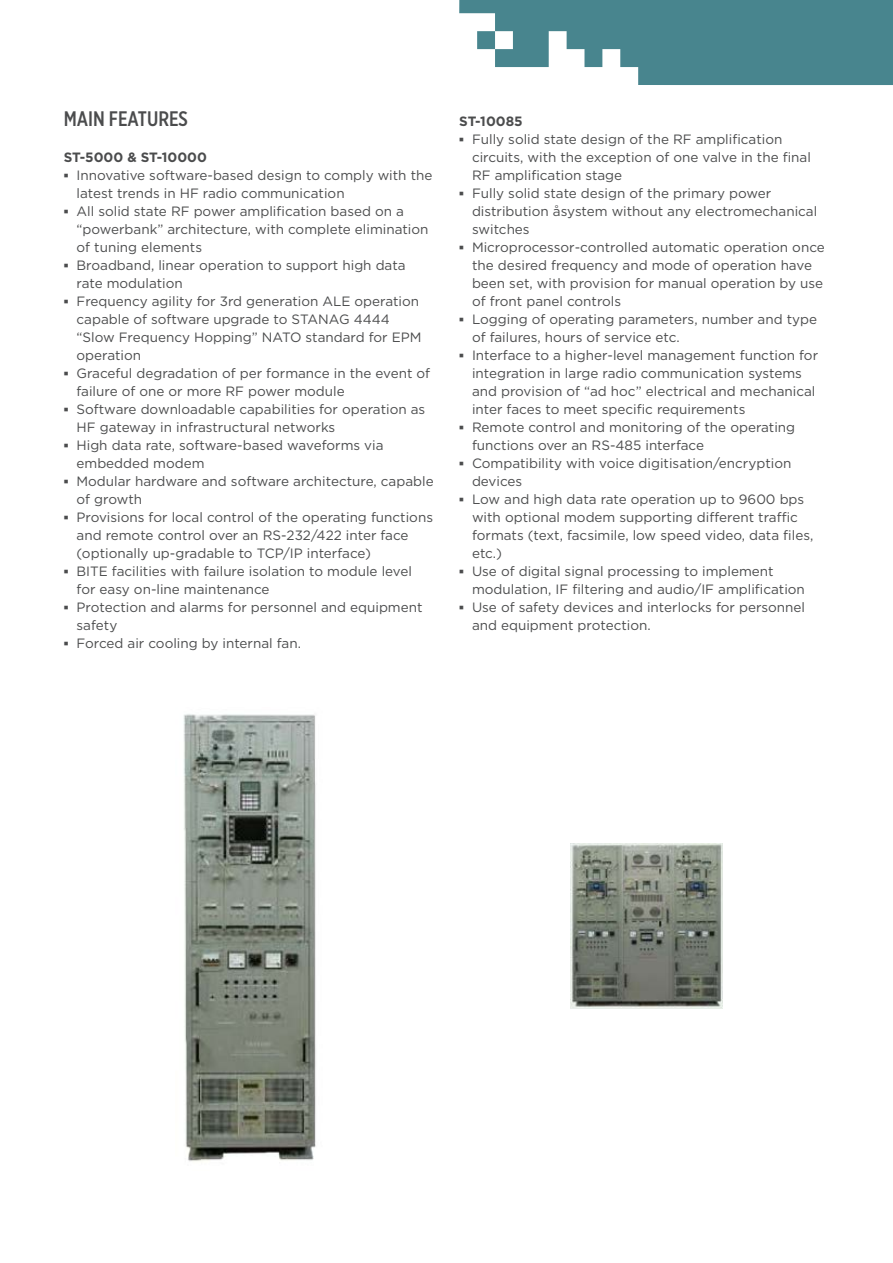
<style>
.page{position:relative;width:893px;height:1263px;background:#fff}
.page>*{position:absolute;margin:0;border:0;box-sizing:border-box;transform-origin:0 0}
.Title_2_-_14_18{font:500 21px "Gotham X Narrow";color:#4b4c4d}
.t1{font:13.5px/18px "Gotham";color:#4b4c4d}
.Title_3_-_9_12{font:700 13.5px "Gotham";color:#4b4c4d}
.s1{font-family:"Arial";font-weight:700}
</style>
<div class="page">
<svg style="left:459px;top:0;width:434px;height:85px"></svg>
<img style="left:183px;top:714px;width:133px;height:447px">
<img style="left:571px;top:844px;width:152px;height:164px">
<p class="Title_2_-_14_18" style="left:64px;top:106px;width:126px">MAIN FEATURES</p>
<p class="Title_3_-_9_12" style="left:64px;top:148px;width:145px">ST-5000 &amp; ST-10000</p>
<p class="t1" style="left:77px;top:166px;width:357px;text-indent:-13px"><span class="s1">▪</span> Innovative software-based design to comply with the latest trends in HF radio communication</p>
<p class="t1" style="left:77px;top:202px;width:353px;text-indent:-13px"><span class="s1">▪</span> All solid state RF power amplification based on a “powerbank” architecture, with complete elimination of tuning elements</p>
<p class="t1" style="left:77px;top:256px;width:331px;text-indent:-13px"><span class="s1">▪</span> Broadband, linear operation to support high data rate modulation</p>
<p class="t1" style="left:77px;top:292px;width:347px;text-indent:-13px"><span class="s1">▪</span> Frequency agility for 3rd generation ALE operation capable of software upgrade to STANAG 4444 “Slow Frequency Hopping” NATO standard for EPM operation</p>
<p class="t1" style="left:77px;top:364px;width:355px;text-indent:-13px"><span class="s1">▪</span> Graceful degradation of per formance in the event of failure of one or more RF power module</p>
<p class="t1" style="left:77px;top:400px;width:350px;text-indent:-13px"><span class="s1">▪</span> Software downloadable capabilities for operation as<br>HF gateway in infrastructural networks</p>
<p class="t1" style="left:77px;top:436px;width:309px;text-indent:-13px"><span class="s1">▪</span> High data rate, software-based waveforms via embedded modem</p>
<p class="t1" style="left:77px;top:472px;width:359px;text-indent:-13px"><span class="s1">▪</span> Modular hardware and software architecture, capable of growth</p>
<p class="t1" style="left:77px;top:508px;width:358px;text-indent:-13px"><span class="s1">▪</span> Provisions for local control of the operating functions and remote control over an RS-232/422 inter face (optionally up-gradable to TCP/IP interface)</p>
<p class="t1" style="left:77px;top:562px;width:337px;text-indent:-13px"><span class="s1">▪</span> BITE facilities with failure isolation to module level for easy on-line maintenance</p>
<p class="t1" style="left:77px;top:598px;width:347px;text-indent:-13px"><span class="s1">▪</span> Protection and alarms for personnel and equipment safety</p>
<p class="t1" style="left:64px;top:634px;width:239px"><span class="s1">▪</span> Forced air cooling by internal fan.</p>
<p class="Title_3_-_9_12" style="left:459px;top:112px;width:65px">ST-10085</p>
<p class="t1" style="left:472px;top:130px;width:340px;text-indent:-13px"><span class="s1">▪</span> Fully solid state design of the RF amplification circuits, with the exception of one valve in the final<br>RF amplification stage</p>
<p class="t1" style="left:472px;top:184px;width:347px;text-indent:-13px"><span class="s1">▪</span> Fully solid state design of the primary power distribution åsystem without any electromechanical switches</p>
<p class="t1" style="left:472px;top:238px;width:354px;text-indent:-13px"><span class="s1">▪</span> Microprocessor-controlled automatic operation once the desired frequency and mode of operation have been set, with provision for manual operation by use of front panel controls</p>
<p class="t1" style="left:472px;top:310px;width:347px;text-indent:-13px"><span class="s1">▪</span> Logging of operating parameters, number and type of failures, hours of service etc.</p>
<p class="t1" style="left:472px;top:346px;width:348px;text-indent:-13px"><span class="s1">▪</span> Interface to a higher-level management function for integration in large radio communication systems and provision of “ad hoc” electrical and mechanical inter faces to meet specific requirements</p>
<p class="t1" style="left:472px;top:418px;width:325px;text-indent:-13px"><span class="s1">▪</span> Remote control and monitoring of the operating functions over an RS-485 interface</p>
<p class="t1" style="left:472px;top:454px;width:321px;text-indent:-13px"><span class="s1">▪</span> Compatibility with voice digitisation/encryption devices</p>
<p class="t1" style="left:472px;top:490px;width:343px;text-indent:-13px"><span class="s1">▪</span> Low and high data rate operation up to 9600 bps with optional modem supporting different traffic formats (text, facsimile, low speed video, data files, etc.)</p>
<p class="t1" style="left:472px;top:562px;width:334px;text-indent:-13px"><span class="s1">▪</span> Use of digital signal processing to implement modulation, IF filtering and audio/IF amplification</p>
<p class="t1" style="left:472px;top:598px;width:335px;text-indent:-13px"><span class="s1">▪</span> Use of safety devices and interlocks for personnel and equipment protection.</p>
</div>
